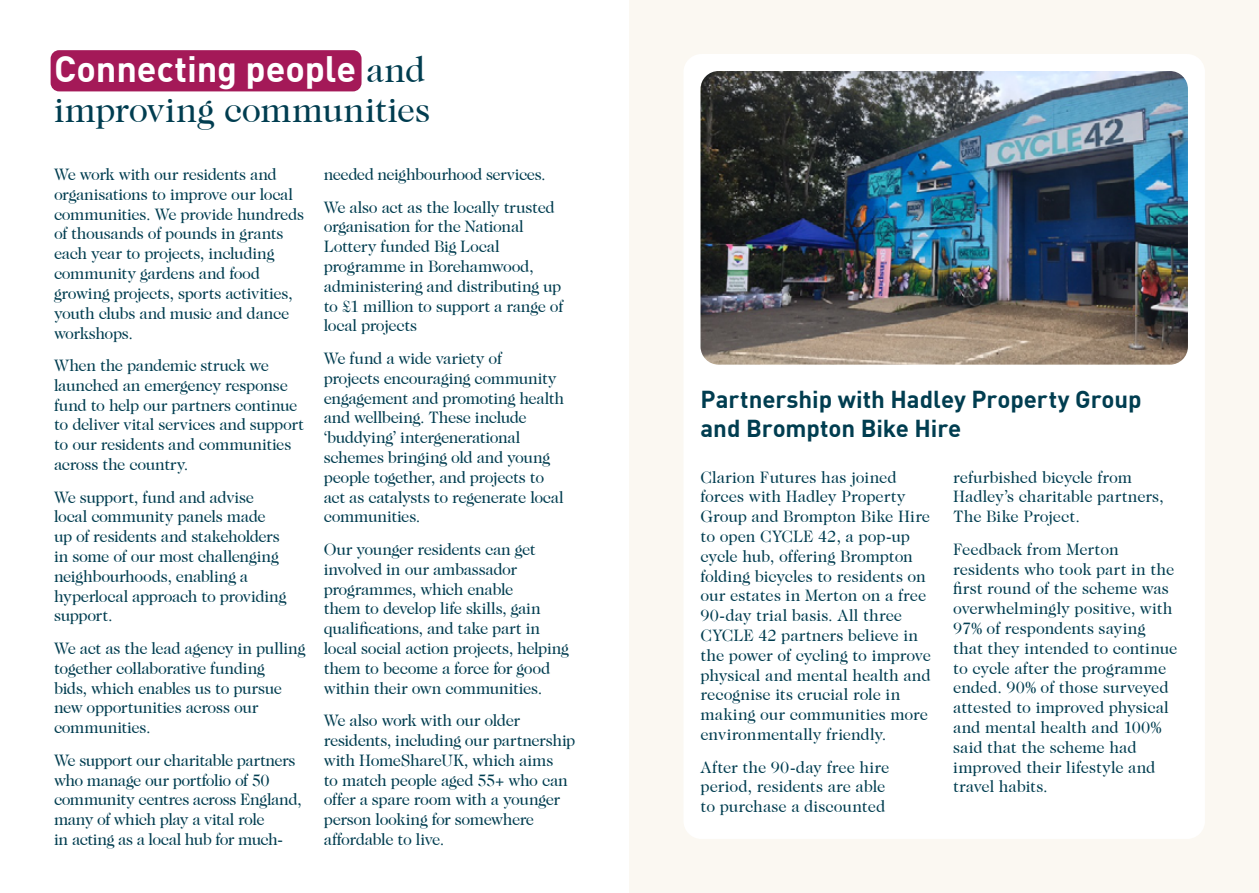
<style>
.page{position:relative;width:1259px;height:893px;background:#fff}
.page>*{position:absolute;margin:0;border:0;box-sizing:border-box;transform-origin:0 0}
.t1{font:36px/40.5px "Caslon 224 Std";letter-spacing:-.005em;color:#003d50}
.t2{font:700 24px/28.8px "DINOT";letter-spacing:-.005em;color:#003d50}
.t3{font:16.5px/19.8px "Caslon 224 Std";letter-spacing:-.015em;color:#003d50}
.s1{font-family:"DINOT";font-weight:700;color:#fff}
</style>
<div class="page">
<div style="left:629px;top:0;width:630px;height:893px;background:#fbf8f2"></div>
<div style="left:51px;top:50px;width:310px;height:41px;background:#a41958;border-radius:9px"></div>
<div style="left:683px;top:54px;width:522px;height:785px;background:#fff;border-radius:18px"></div>
<img style="left:700px;top:71px;width:488px;height:294px">
<h1 class="t1" style="left:54px;top:49px;width:378px"><span class="s1">Connecting people</span> and improving communities</h1>
<p class="t3" style="left:54px;top:164px;width:252px">We work with our residents and organisations to improve our local communities. We provide hundreds of thousands of pounds in grants each year to projects, including community gardens and food growing projects, sports activities, youth clubs and music and dance workshops.</p>
<p class="t3" style="left:54px;top:355px;width:252px">When the pandemic struck we launched an emergency response fund to help our partners continue to deliver vital services and support to our residents and communities across the country.</p>
<p class="t3" style="left:54px;top:487px;width:234px">We support, fund and advise local community panels made up of residents and stakeholders in some of our most challenging neighbourhoods, enabling a hyperlocal approach to providing support.</p>
<p class="t3" style="left:54px;top:638px;width:253px">We act as the lead agency in pulling together collaborative funding<br>bids, which enables us to pursue new opportunities across our communities.</p>
<p class="t3" style="left:54px;top:750px;width:249px">We support our charitable partners who manage our portfolio of 50 community centres across England, many of which play a vital role<br>in acting as a local hub for much-</p>
<p class="t3" style="left:324px;top:164px;width:223px">needed neighbourhood services.</p>
<p class="t3" style="left:324px;top:197px;width:233px">We also act as the locally trusted</p>
<p class="t3" style="left:324px;top:217px;width:202px">organisation for the National</p>
<p class="t3" style="left:324px;top:237px;width:241px">Lottery funded Big Local programme in Borehamwood, administering and distributing up to £1 million to support a range of local projects</p>
<p class="t3" style="left:324px;top:348px;width:242px">We fund a wide variety of<br>projects encouraging community engagement and promoting health and wellbeing. These include</p>
<p class="t3" style="left:324px;top:428px;width:198px">‘buddying’ intergenerational</p>
<p class="t3" style="left:324px;top:447px;width:241px">schemes bringing old and young people together, and projects to act as catalysts to regenerate local communities.</p>
<p class="t3" style="left:324px;top:539px;width:218px">Our younger residents can get involved in our ambassador programmes, which enable them to develop life skills, gain</p>
<p class="t3" style="left:324px;top:618px;width:218px">qualifications, and take part in</p>
<p class="t3" style="left:324px;top:638px;width:247px">local social action projects, helping them to become a force for good within their own communities.</p>
<p class="t3" style="left:324px;top:710px;width:253px">We also work with our older residents, including our partnership with HomeShareUK, which aims<br>to match people aged 55+ who can offer a spare room with a younger person looking for somewhere affordable to live.</p>
<p class="t2" style="left:700px;top:383px;width:442px">Partnership with Hadley Property Group and Brompton Bike Hire</p>
<p class="t3" style="left:700px;top:467px;width:232px">Clarion Futures has joined forces with Hadley Property<br>Group and Brompton Bike Hire to open CYCLE 42, a pop-up cycle hub, offering Brompton folding bicycles to residents on our estates in Merton on a free<br>90-day trial basis. All three<br>CYCLE 42 partners believe in the power of cycling to improve physical and mental health and recognise its crucial role in making our communities more environmentally friendly.</p>
<p class="t3" style="left:700px;top:757px;width:190px">After the 90-day free hire period, residents are able to purchase a discounted</p>
<p class="t3" style="left:953px;top:467px;width:212px">refurbished bicycle from<br>Hadley’s charitable partners,<br>The Bike Project.</p>
<p class="t3" style="left:953px;top:539px;width:226px">Feedback from Merton residents who took part in the first round of the scheme was overwhelmingly positive, with<br>97% of respondents saying that they intended to continue to cycle after the programme ended. 90% of those surveyed attested to improved physical and mental health and 100% said that the scheme had improved their lifestyle and travel habits.</p>
</div>
